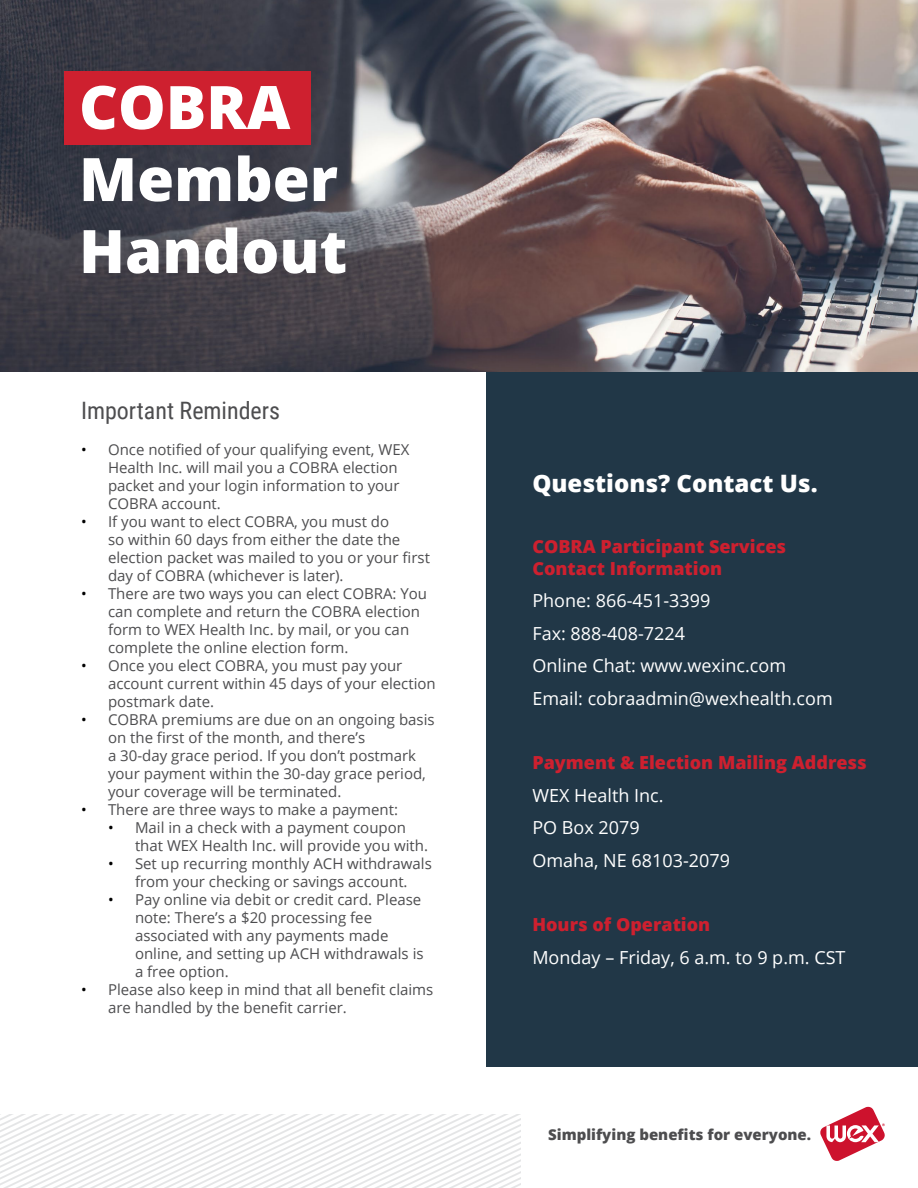
<style>
.page{position:relative;width:918px;height:1188px;background:#fff}
.page>*{position:absolute;margin:0;border:0;box-sizing:border-box;transform-origin:0 0}
.t1{font:800 60px/72px "Open Sans";color:#fff}
.t2{font:800 24px "Open Sans";color:#fff}
.t3{font:24px "Roboto Condensed";color:#4d4d4f}
.t4{font:18px/32.4px "Open Sans";color:#fff}
.t5{font:800 18px/21.6px "Open Sans";color:#ce202f}
.t6{font:15px/18px "Open Sans";color:#4d4d4f}
.t7{font:800 15px "Open Sans";color:#4d4d4f}
.s1{color:#000}
</style>
<div class="page">
<div style="left:486px;top:371px;width:432px;height:695px;background:#213747"></div>
<img style="left:0;top:0;width:918px;height:371px">
<div style="left:64px;top:71px;width:246px;height:74px;background:#ce202f"></div>
<svg style="left:0;top:1114px;width:520px;height:74px"></svg>
<svg style="left:820px;top:1107px;width:65px;height:54px"></svg>
<h1 class="t1" style="left:79px;top:68px;width:270px">COBRA<br>Member<br>Handout</h1>
<h2 class="t3" style="left:81px;top:393px;width:201px">Important Reminders</h2>
<p class="t6" style="left:108px;top:440px;width:303px;text-indent:-27px"><span class="s1">•</span> Once notified of your qualifying event, WEX Health Inc. will mail you a COBRA election packet and your login information to your COBRA account.</p>
<p class="t6" style="left:108px;top:512px;width:324px;text-indent:-27px"><span class="s1">•</span> If you want to elect COBRA, you must do<br>so within 60 days from either the date the election packet was mailed to you or your first day of COBRA (whichever is later).</p>
<p class="t6" style="left:108px;top:584px;width:321px;text-indent:-27px"><span class="s1">•</span> There are two ways you can elect COBRA: You can complete and return the COBRA election form to WEX Health Inc. by mail, or you can complete the online election form.</p>
<p class="t6" style="left:108px;top:656px;width:329px;text-indent:-27px"><span class="s1">•</span> Once you elect COBRA, you must pay your account current within 45 days of your election postmark date.</p>
<p class="t6" style="left:108px;top:710px;width:328px;text-indent:-27px"><span class="s1">•</span> COBRA premiums are due on an ongoing basis on the first of the month, and there’s<br>a 30-day grace period. If you don’t postmark your payment within the 30-day grace period, your coverage will be terminated.</p>
<p class="t6" style="left:81px;top:800px;width:319px"><span class="s1">•</span> There are three ways to make a payment:</p>
<p class="t6" style="left:135px;top:818px;width:295px;text-indent:-27px"><span class="s1">•</span> Mail in a check with a payment coupon that WEX Health Inc. will provide you with.</p>
<p class="t6" style="left:108px;top:854px;width:325px;text-align:center"><span class="s1">•</span> Set up recurring monthly ACH withdrawals from your checking or savings account.</p>
<p class="t6" style="left:135px;top:890px;width:290px;text-indent:-27px"><span class="s1">•</span> Pay online via debit or credit card. Please note: There’s a $20 processing fee associated with any payments made online, and setting up ACH withdrawals is a free option.</p>
<p class="t6" style="left:108px;top:980px;width:327px;text-indent:-27px"><span class="s1">•</span> Please also keep in mind that all benefit claims are handled by the benefit carrier.</p>
<h2 class="t2" style="left:532px;top:465px;width:287px">Questions? Contact Us.</h2>
<p class="t5" style="left:532px;top:535px;width:255px">COBRA Participant Services<br>Contact Information</p>
<p class="t4" style="left:532px;top:584px;width:302px">Phone: 866-451-3399<br>Fax: 888-408-7224<br>Online Chat: www.wexinc.com<br>Email: cobraadmin@wexhealth.com</p>
<p class="t5" style="left:532px;top:751px;width:336px">Payment &amp; Election Mailing Address</p>
<p class="t4" style="left:532px;top:779px;width:199px">WEX Health Inc.<br>PO Box 2079<br>Omaha, NE 68103-2079</p>
<p class="t5" style="left:532px;top:913px;width:179px">Hours of Operation</p>
<p class="t4" style="left:532px;top:941px;width:315px">Monday – Friday, 6 a.m. to 9 p.m. CST</p>
<p class="t7" style="left:548px;top:1124px;width:265px">Simplifying benefits for everyone.</p>
</div>
